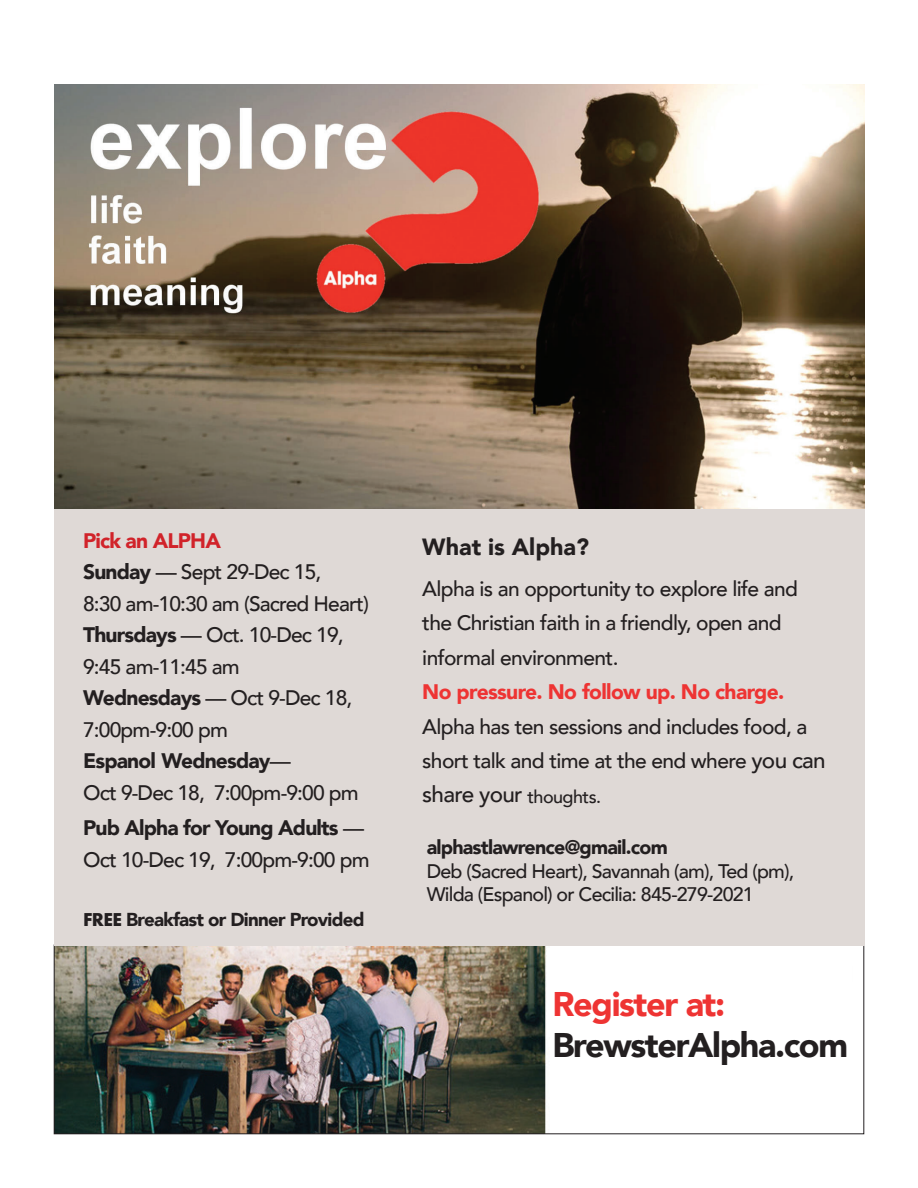
<style>
.page{position:relative;width:918px;height:1188px;background:#fff}
.page>*{position:absolute;margin:0;border:0;box-sizing:border-box;transform-origin:0 0}
.t1{font:900 34.2px "Avenir";letter-spacing:-.04em;color:#231f20}
.t2{font:900 34.2px "Avenir";letter-spacing:-.04em;color:#ee3433}
.t3{font:900 23.4px "Avenir";color:#231f20}
.t4{font:500 22.5px "Avenir";letter-spacing:-.03em;color:#231f20}
.t5{font:500 21px/31.5px "Avenir";letter-spacing:-.03em;color:#231f20}
.t6{font:900 21px "Avenir";letter-spacing:-.03em;color:#ee3433}
.t7{font:500 19.65px/23.5px "Avenir";letter-spacing:-.04em;color:#231f20}
.t8{font:900 19.65px "Avenir";letter-spacing:-.04em;color:#231f20}
.t9{font:900 18.75px "Avenir";letter-spacing:-.04em;color:#231f20}
.s1{font-weight:900;color:#d1232a}
.s2{font-weight:900}
.s3{font-family:"Futura";font-weight:700;font-size:17.1px}
.s4{font-size:22.5px}
.s5{font-size:18px}
</style>
<div class="page">
<img style="left:56px;top:947px;width:490px;height:185px">
<div style="left:54px;top:508px;width:810px;height:438px;background:#dfd9d6"></div>
<img style="left:54px;top:84px;width:810px;height:425px">
<p class="t5" style="left:83px;top:525px;width:287px"><span class="s1">Pick an ALPHA<br></span><span class="s2">Sunday</span> — Sept 29-Dec 15,<br>8:30 am-10:30 am (Sacred Heart)<br><span class="s2">Thursdays</span> — Oct. 10-Dec 19,<br>9:45 am-11:45 am<br><span class="s2">Wednesdays</span> — Oct 9-Dec 18,<br>7:00pm-9:00 pm<br><span class="s2">Espanol Wednesday</span>—<br>Oct 9-Dec 18, 7:00pm-9:00 pm</p>
<p class="t5" style="left:83px;top:813px;width:288px"><span class="s2">Pub Alpha for Young Adults</span> —<br>Oct 10-Dec 19, 7:00pm-9:00 pm</p>
<p class="t9" style="left:83px;top:907px;width:283px"><span class="s3">FREE</span> Breakfast or Dinner Provided</p>
<p class="t3" style="left:422px;top:531px;width:168px">What is Alpha?</p>
<p class="t5" style="left:422px;top:572px;width:377px;line-height:34.5px">Alpha is an opportunity to explore life and the Christian faith in a friendly, open and informal environment.</p>
<p class="t6" style="left:422px;top:678px;width:364px">No pressure. No follow up. No charge.</p>
<p class="t5" style="left:422px;top:710px;width:405px;line-height:34.5px">Alpha has ten sessions and includes food, a short talk and time at the end where <span class="s4">you can</span></p>
<p class="t4" style="left:422px;top:780px;width:180px">share your <span class="s5">thoughts.</span></p>
<p class="t8" style="left:427px;top:835px;width:243px">alphastlawrence@gmail.com</p>
<p class="t7" style="left:427px;top:860px;width:369px">Deb (Sacred Heart), Savannah (am), Ted (pm),<br>Wilda (Espanol) or Cecilia: 845-279-2021</p>
<h1 class="t2" style="left:553px;top:982px;width:174px">Register at:</h1>
<h1 class="t1" style="left:553px;top:1023px;width:297px">BrewsterAlpha.com</h1>
</div>
